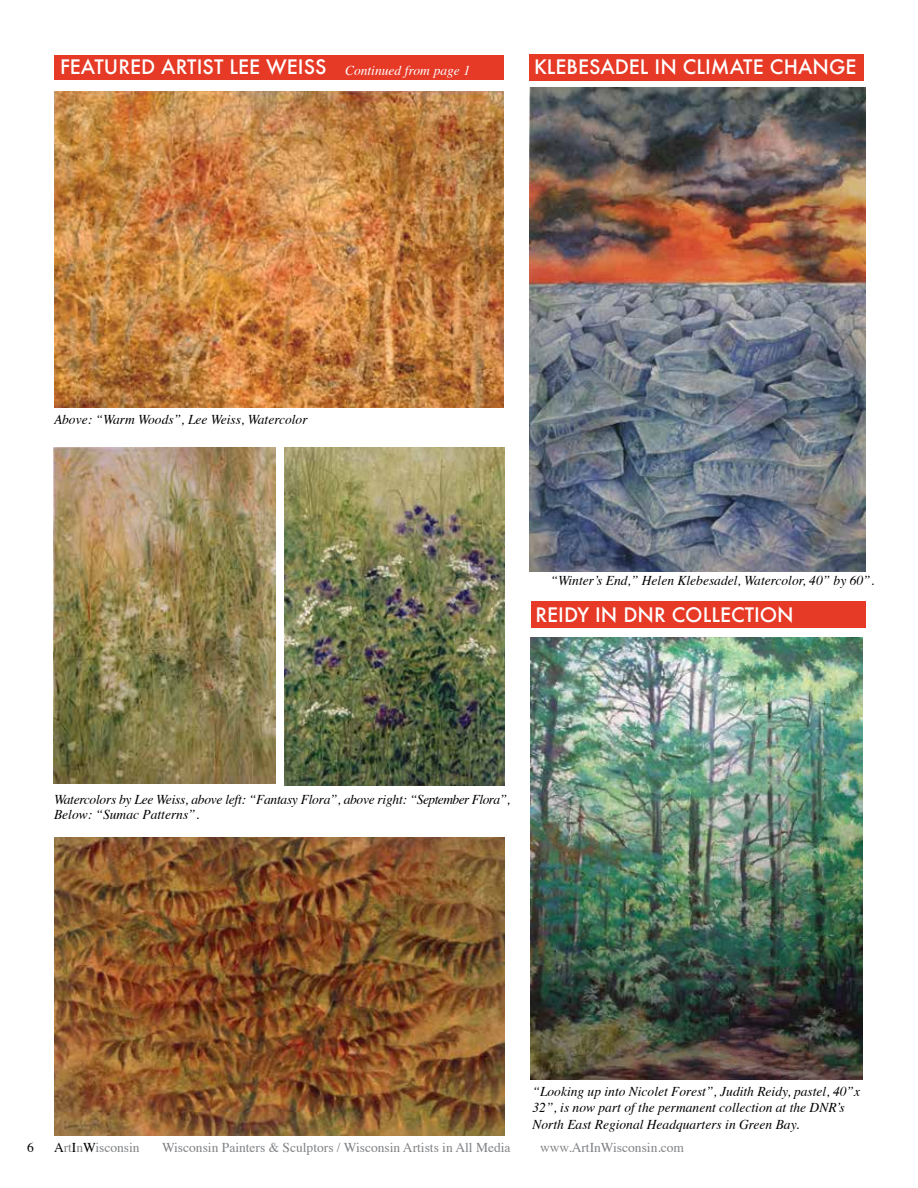
<style>
.page{position:relative;width:918px;height:1188px;background:#fff}
.page>*{position:absolute;margin:0;border:0;box-sizing:border-box;transform-origin:0 0}
.t1{font:500 19.5px "Futura";color:#fff}
.t2{font:italic 13.5px/16.5px "Times";color:#000}
.t3{font:italic 13.5px/15.8px "Times";letter-spacing:-.02em;color:#000}
.t4{font:13.5px "Times";color:#808285}
.t5{font:italic 13.5px "Times";color:#fff}
.t6{font:13.5px "Times";color:#000}
.s1{font-style:normal}
.s2{color:#000}
</style>
<div class="page">
<div style="left:54px;top:56px;width:450px;height:24px;background:#e63926"></div>
<img style="left:530px;top:87px;width:335px;height:484px">
<div style="left:530px;top:54px;width:334px;height:27px;background:#e63926"></div>
<img style="left:285px;top:447px;width:219px;height:338px">
<img style="left:54px;top:837px;width:451px;height:298px">
<img style="left:54px;top:92px;width:450px;height:316px">
<img style="left:54px;top:447px;width:221px;height:337px">
<img style="left:530px;top:638px;width:333px;height:441px">
<div style="left:531px;top:602px;width:335px;height:26px;background:#e63926"></div>
<h1 class="t1" style="left:60px;top:54px;width:238px">FEATURED ARTIST LEE WEISS</h1>
<p class="t5" style="left:345px;top:58px;width:127px">Continued from page 1</p>
<h1 class="t1" style="left:534px;top:54px;width:324px">KLEBESADEL IN CLIMATE CHANGE</h1>
<p class="t2" style="left:54px;top:411px;width:255px">Above: “Warm Woods”, Lee Weiss, Watercolor</p>
<p class="t2" style="left:550px;top:571px;width:325px">“Winter’s End,” Helen Klebesadel, Watercolor, 40” by 60”<span class="s1">.</span></p>
<h1 class="t1" style="left:536px;top:601px;width:103px">REIDY IN DNR</h1>
<h1 class="t1" style="left:672px;top:601px;width:13px">COLL</h1>
<h1 class="t1" style="left:720px;top:601px;width:75px">ECTIO N</h1>
<p class="t3" style="left:54px;top:790px;width:458px">Watercolors by Lee Weiss, above left: “Fantasy Flora”, above right: “September Flora”,<br>Below: “Sumac Patterns”.</p>
<p class="t2" style="left:532px;top:1082px;width:329px">“Looking up into Nicolet Forest”, Judith Reidy, pastel, 40”x<br>32”, is now part of the permanent collection at the DNR’s<br>North East Regional Headquarters in Green Bay.</p>
<p class="t6" style="left:27px;top:1135px;width:8px">6</p>
<p class="t4" style="left:54px;top:1135px;width:87px"><span class="s2">A</span>rt<span class="s2">I</span>n<span class="s2">W</span>isconsin</p>
<p class="t4" style="left:162px;top:1135px;width:350px">Wisconsin Painters &amp; Sculptors / Wisconsin Artists in All Media</p>
<p class="t4" style="left:540px;top:1135px;width:146px">www.ArtInWisconsin.com</p>
</div>
